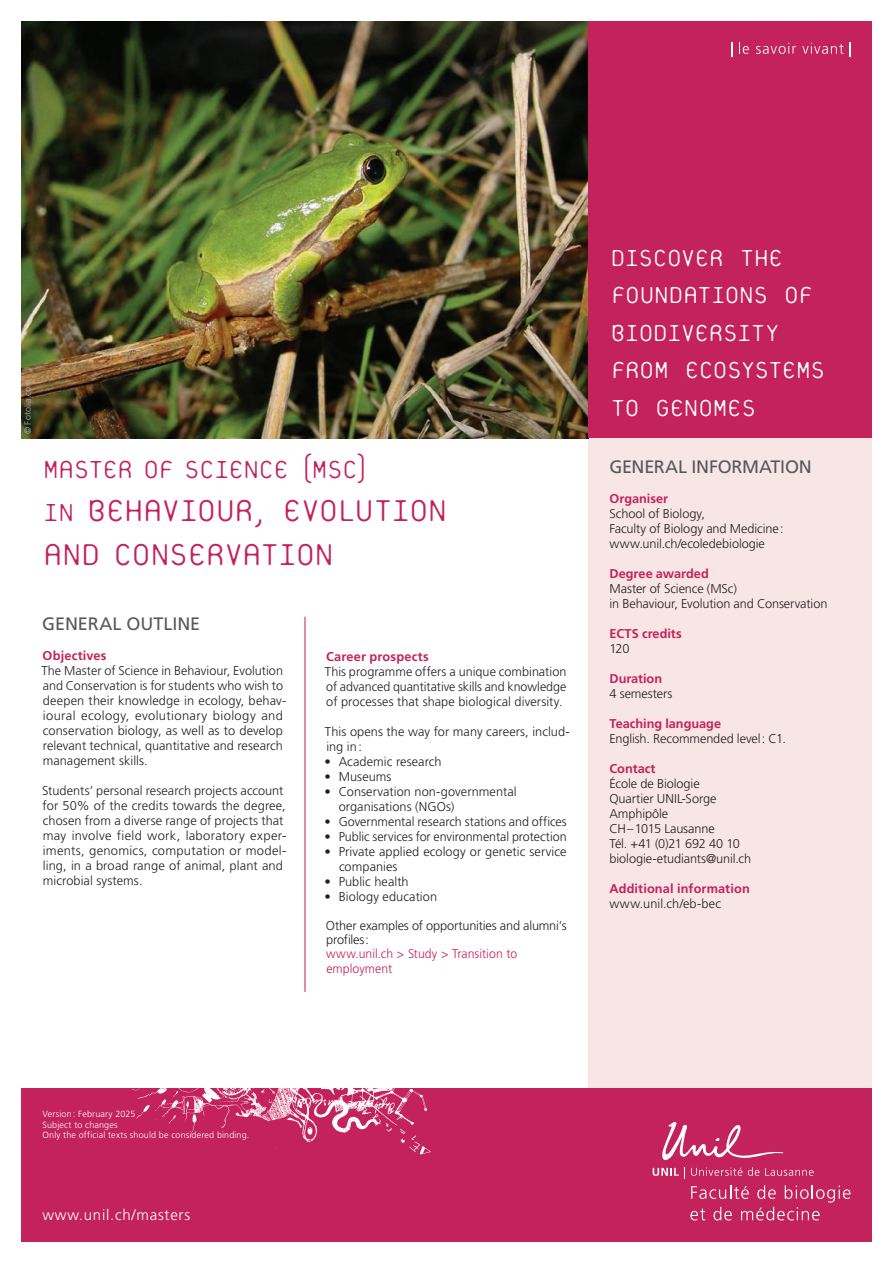
<style>
.page{position:relative;width:893px;height:1263px;background:#fff}
.page>*{position:absolute;margin:0;border:0;box-sizing:border-box;transform-origin:0 0}
.Titre_Master_1{font:100 45px "Platelet OT";letter-spacing:-.055em;color:#c3225a}
.t1{font:100 36.75px "Platelet OT";letter-spacing:-.055em;color:#c3225a}
.Slogan{font:100 34.5px/37.5px "Platelet OT";letter-spacing:-.05em;color:#fff}
.Sous-titre_1_orange{font:18px "Frutiger LT Std";letter-spacing:-.01em;color:#57585a}
.t2{font:300 15px "Frutiger LT Std";letter-spacing:.05em;color:#fff}
.Texte_courant{font:300 12.75px/15px "Frutiger LT Std";letter-spacing:.005em;color:#231f20}
.Texte_courant-2{font:300 12.75px/14.2px "Frutiger LT Std";letter-spacing:-.015em;color:#231f20}
.Sous-titre_2{font:700 12.75px "Frutiger LT Std";letter-spacing:.01em;color:#c3225a}
.Texte_courant-3{font:700 12.75px "Frutiger LT Std";color:#c3225a}
.Texte_courant-4{font:300 12.75px "Frutiger LT Std";letter-spacing:.005em;color:#c3225a;scale:.96 1}
.Texte_courant-5{font:300 12.75px "Frutiger LT Std";letter-spacing:-.04em;color:#231f20}
.Sous-titre_2-2{font:300 12.75px "Frutiger LT Std";letter-spacing:.01em;color:#231f20}
.Texte_courant-6{font:300 9px "Frutiger LT Std";letter-spacing:.015em;color:#fff}
.t3{font:300 9px "Frutiger LT Std";letter-spacing:.01em;color:#b2b3b7}
.s1{font-size:36.75px}
</style>
<div class="page">
<div style="left:588px;top:427px;width:284px;height:679px;background:#f8e6e7"></div>
<img style="left:21px;top:21px;width:567px;height:417px">
<div style="left:588px;top:21px;width:284px;height:417px;background:#c3225a"></div>
<div style="left:21px;top:1089px;width:851px;height:153px;background:#c3225a"></div>
<svg style="left:731px;top:43px;width:1px;height:14px"></svg>
<svg style="left:739px;top:43px;width:10px;height:11px"></svg>
<svg style="left:756px;top:43px;width:40px;height:11px"></svg>
<svg style="left:802px;top:43px;width:41px;height:11px"></svg>
<svg style="left:849px;top:43px;width:1px;height:14px"></svg>
<img style="left:131px;top:1088px;width:305px;height:67px">
<hr style="left:305px;top:617px;width:1px;height:375px;background:#c3225a">
<svg style="left:653px;top:1122px;width:161px;height:56px"></svg>
<svg style="left:690px;top:1185px;width:160px;height:35px"></svg>
<p class="t3" style="left:23px;top:434px;width:57px;rotate:-90deg">© Fotolia.com</p>
<p class="t1" style="left:43px;top:451px;width:330px">MASTER OF SCIENCE (MSC)</p>
<p class="Titre_Master_1" style="left:43px;top:488px;width:407px"><span class="s1">IN</span> BEHAVIOUR, EVOLUTION</p>
<p class="Titre_Master_1" style="left:43px;top:532px;width:294px">AND CONSERVATION</p>
<p class="Sous-titre_1_orange" style="left:42px;top:613px;width:160px">GENERAL OUTLINE</p>
<p class="Sous-titre_2" style="left:43px;top:648px;width:65px">Objectives</p>
<p class="Texte_courant" style="left:41px;top:663px;width:246px">The Master of Science in Behaviour, Evolution and Conservation is for students who wish to deepen their knowledge in ecology, behav&shy;ioural ecology, evolutionary biology and conservation biology, as well as to develop relevant technical, quantitative and research management skills.</p>
<p class="Texte_courant" style="left:42px;top:783px;width:246px">Students’ personal research projects account for 50% of the credits towards the degree, chosen from a diverse range of projects that may involve field work, laboratory exper&shy;iments, genomics, computation or model&shy;ling, in a broad range of animal, plant and microbial systems.</p>
<p class="Sous-titre_2" style="left:326px;top:649px;width:104px">Career prospects</p>
<p class="Texte_courant" style="left:325px;top:664px;width:243px;text-align:justify">This programme offers a unique combination of advanced quantitative skills and knowledge of processes that shape biological diversity.</p>
<p class="Texte_courant" style="left:325px;top:724px;width:246px">This opens the way for many careers, includ&shy;ing in:</p>
<p class="Texte_courant" style="left:324px;top:754px;width:119px">• Academic research</p>
<p class="Texte_courant" style="left:324px;top:769px;width:69px">• Museums</p>
<p class="Texte_courant" style="left:324px;top:784px;width:194px">• Conservation non-governmental</p>
<p class="Texte_courant" style="left:339px;top:799px;width:117px">organisations (NGOs)</p>
<p class="Texte_courant" style="left:324px;top:814px;width:244px">• Governmental research stations and offices</p>
<p class="Texte_courant" style="left:324px;top:829px;width:244px">• Public services for environmental protection</p>
<p class="Texte_courant" style="left:339px;top:844px;width:229px;text-indent:-15px">• Private applied ecology or genetic service companies</p>
<p class="Texte_courant" style="left:324px;top:874px;width:86px">• Public health</p>
<p class="Texte_courant" style="left:324px;top:889px;width:114px">• Biology education</p>
<p class="Texte_courant-2" style="left:326px;top:918px;width:242px">Other examples of opportunities and alumni’s profiles:</p>
<p class="Texte_courant-4" style="left:326px;top:947px;width:201px">www.unil.ch &gt; Study &gt; Transition to</p>
<p class="Texte_courant-4" style="left:326px;top:961px;width:70px">employment</p>
<p class="Slogan" style="left:610px;top:239px;width:205px">DISCOVER THE<br>FOUNDATIONS OF<br>BIODIVERSITY</p>
<p class="Slogan" style="left:610px;top:352px;width:217px">FROM ECOSYSTEMS<br>TO GENOMES</p>
<p class="Sous-titre_1_orange" style="left:609px;top:456px;width:204px">GENERAL INFORMATION</p>
<p class="Texte_courant-3" style="left:609px;top:491px;width:60px">Organiser</p>
<p class="Texte_courant" style="left:609px;top:506px;width:97px">School of Biology,</p>
<p class="Texte_courant" style="left:609px;top:521px;width:176px">Faculty of Biology and Medicine:</p>
<p class="Texte_courant" style="left:609px;top:536px;width:157px">www.unil.ch/ecoledebiologie</p>
<p class="Sous-titre_2" style="left:609px;top:566px;width:101px">Degree awarded</p>
<p class="Texte_courant" style="left:609px;top:581px;width:129px">Master of Science (MSc)</p>
<p class="Texte_courant" style="left:609px;top:596px;width:219px">in Behaviour, Evolution and Conservation</p>
<p class="Texte_courant-3" style="left:609px;top:626px;width:74px">ECTS credits</p>
<p class="Texte_courant" style="left:609px;top:641px;width:21px">120</p>
<p class="Texte_courant-3" style="left:609px;top:671px;width:54px">Duration</p>
<p class="Texte_courant" style="left:609px;top:686px;width:64px">4 semesters</p>
<p class="Texte_courant-3" style="left:609px;top:716px;width:113px">Teaching language</p>
<p class="Texte_courant" style="left:609px;top:731px;width:178px">English. Recommended level: C1.</p>
<p class="Texte_courant-3" style="left:609px;top:761px;width:48px">Contact</p>
<p class="Texte_courant" style="left:609px;top:776px;width:92px">École de Biologie</p>
<p class="Texte_courant" style="left:609px;top:791px;width:109px">Quartier UNIL-Sorge</p>
<p class="Texte_courant" style="left:609px;top:806px;width:60px">Amphipôle</p>
<p class="Texte_courant-2" style="left:609px;top:821px;width:107px">CH–1015 Lausanne</p>
<p class="Texte_courant-5" style="left:609px;top:836px;width:132px">Tél. +41 (0)21 692 40 10</p>
<p class="Texte_courant" style="left:609px;top:851px;width:143px">biologie-etudiants@unil.ch</p>
<p class="Sous-titre_2" style="left:609px;top:881px;width:142px">Additional information</p>
<p class="Sous-titre_2-2" style="left:609px;top:896px;width:113px">www.unil.ch/eb-bec</p>
<p class="Texte_courant-6" style="left:43px;top:1108px;width:94px">Version: February 2025</p>
<p class="Texte_courant-6" style="left:43px;top:1119px;width:77px">Subject to changes</p>
<p class="Texte_courant-6" style="left:43px;top:1130px;width:208px">Only the official texts should be considered binding.</p>
<p class="t2" style="left:43px;top:1207px;width:149px">www.unil.ch/masters</p>
</div>
